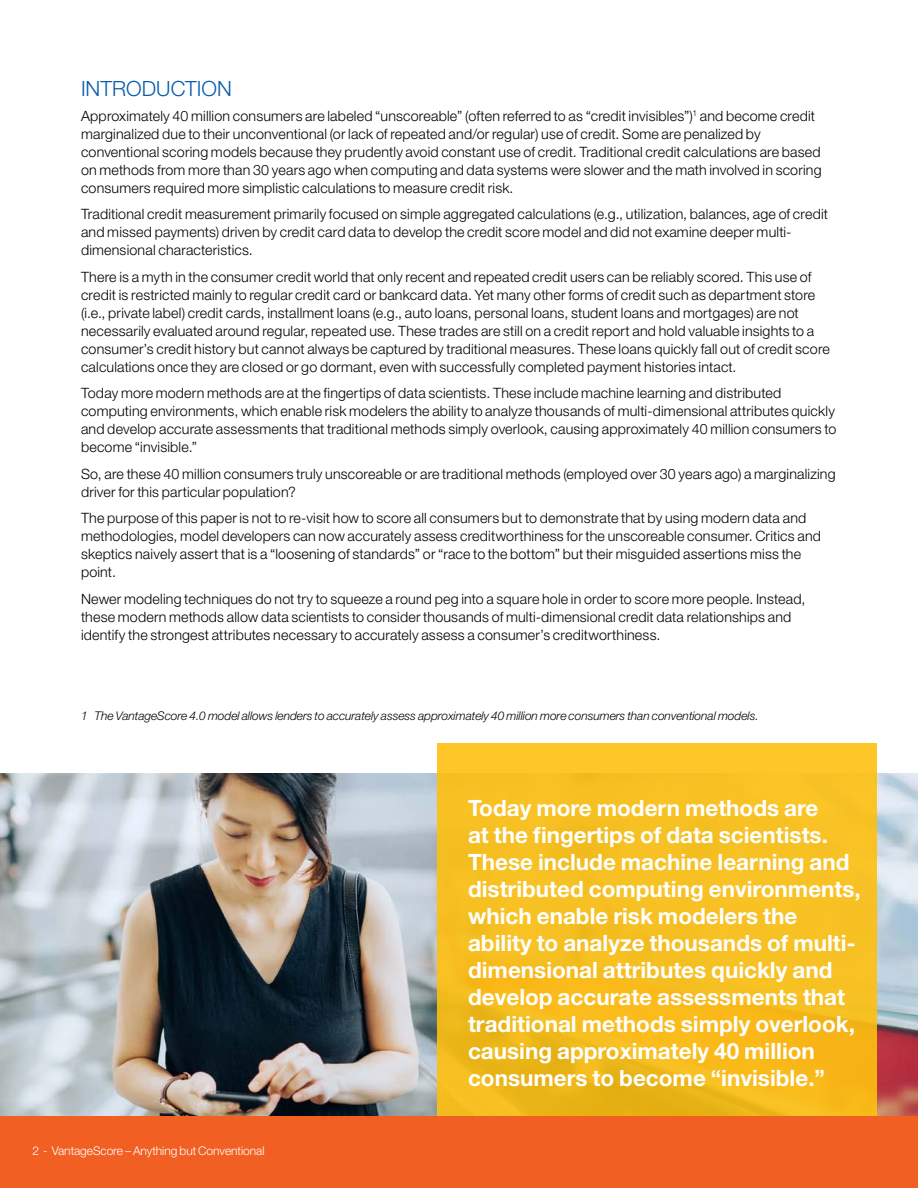
<style>
.page{position:relative;width:918px;height:1188px;background:#fff}
.page>*{position:absolute;margin:0;border:0;box-sizing:border-box;transform-origin:0 0}
.Pull_out{font:700 22.5px/27px "Helvetica Neue LT Std";color:#fff}
.Level_1_heading{font:300 21px "Helvetica Neue LT Std";color:#085daa}
.Body{font:300 14.25px/18px "Helvetica Neue LT Std";letter-spacing:.015em;color:#000}
.Footnote{font:italic 300 12px "Helvetica Neue LT Std";letter-spacing:-.005em;color:#000}
.t1{font:300 12px "Helvetica Neue LT Std";letter-spacing:-.005em;color:#fff}
</style>
<div class="page">
<div style="left:0;top:1116px;width:918px;height:72px;background:#f15f22"></div>
<img style="left:0;top:774px;width:918px;height:342px">
<div style="left:438px;top:743px;width:439px;height:373px;background:linear-gradient(to bottom,#fbc528,#f2b719)"></div>
<p class="Level_1_heading" style="left:81px;top:76px;width:152px">INTRODUCTION</p>
<p class="Body" style="left:81px;top:106px;width:742px">Approximately 40 million consumers are labeled “unscoreable” (often referred to as “credit invisibles”)<sup>1</sup> and become credit marginalized due to their unconventional (or lack of repeated and/or regular) use of credit. Some are penalized by conventional scoring models because they prudently avoid constant use of credit. Traditional credit calculations are based on methods from more than 30 years ago when computing and data systems were slower and the math involved in scoring consumers required more simplistic calculations to measure credit risk.</p>
<p class="Body" style="left:81px;top:205px;width:749px">Traditional credit measurement primarily focused on simple aggregated calculations (e.g., utilization, balances, age of credit and missed payments) driven by credit card data to develop the credit score model and did not examine deeper multi&shy;dimensional characteristics.</p>
<p class="Body" style="left:81px;top:267px;width:750px">There is a myth in the consumer credit world that only recent and repeated credit users can be reliably scored. This use of credit is restricted mainly to regular credit card or bankcard data. Yet many other forms of credit such as department store (i.e., private label) credit cards, installment loans (e.g., auto loans, personal loans, student loans and mortgages) are not necessarily evaluated around regular, repeated use. These trades are still on a credit report and hold valuable insights to a consumer’s credit history but cannot always be captured by traditional measures. These loans quickly fall out of credit score calculations once they are closed or go dormant, even with successfully completed payment histories intact.</p>
<p class="Body" style="left:81px;top:384px;width:757px">Today more modern methods are at the fingertips of data scientists. These include machine learning and distributed computing environments, which enable risk modelers the ability to analyze thousands of multi-dimensional attributes quickly and develop accurate assessments that traditional methods simply overlook, causing approximately 40 million consumers to become “invisible.”</p>
<p class="Body" style="left:81px;top:464px;width:756px">So, are these 40 million consumers truly unscoreable or are traditional methods (employed over 30 years ago) a marginalizing driver for this particular population?</p>
<p class="Body" style="left:81px;top:509px;width:742px">The purpose of this paper is not to re-visit how to score all consumers but to demonstrate that by using modern data and methodologies, model developers can now accurately assess creditworthiness for the unscoreable consumer. Critics and skeptics naively assert that is a “loosening of standards” or “race to the bottom” but their misguided assertions miss the point.</p>
<p class="Body" style="left:81px;top:589px;width:726px">Newer modeling techniques do not try to squeeze a round peg into a square hole in order to score more people. Instead, these modern methods allow data scientists to consider thousands of multi-dimensional credit data relationships and identify the strongest attributes necessary to accurately assess a consumer’s creditworthiness.</p>
<p class="Footnote" style="left:81px;top:709px;width:679px">1 The VantageScore 4.0 model allows lenders to accurately assess approximately 40 million more consumers than conventional models.</p>
<p class="t1" style="left:32px;top:1143px;width:234px">2 - VantageScore – Anything but Conventional</p>
<h5 class="Pull_out" style="left:468px;top:794px;width:394px">Today more modern methods are<br>at the fingertips of data scientists.<br>These include machine learning and distributed computing environments, which enable risk modelers the ability to analyze thousands of multi&shy;dimensional attributes quickly and develop accurate assessments that traditional methods simply overlook, causing approximately 40 million consumers to become “invisible.”</h5>
</div>
